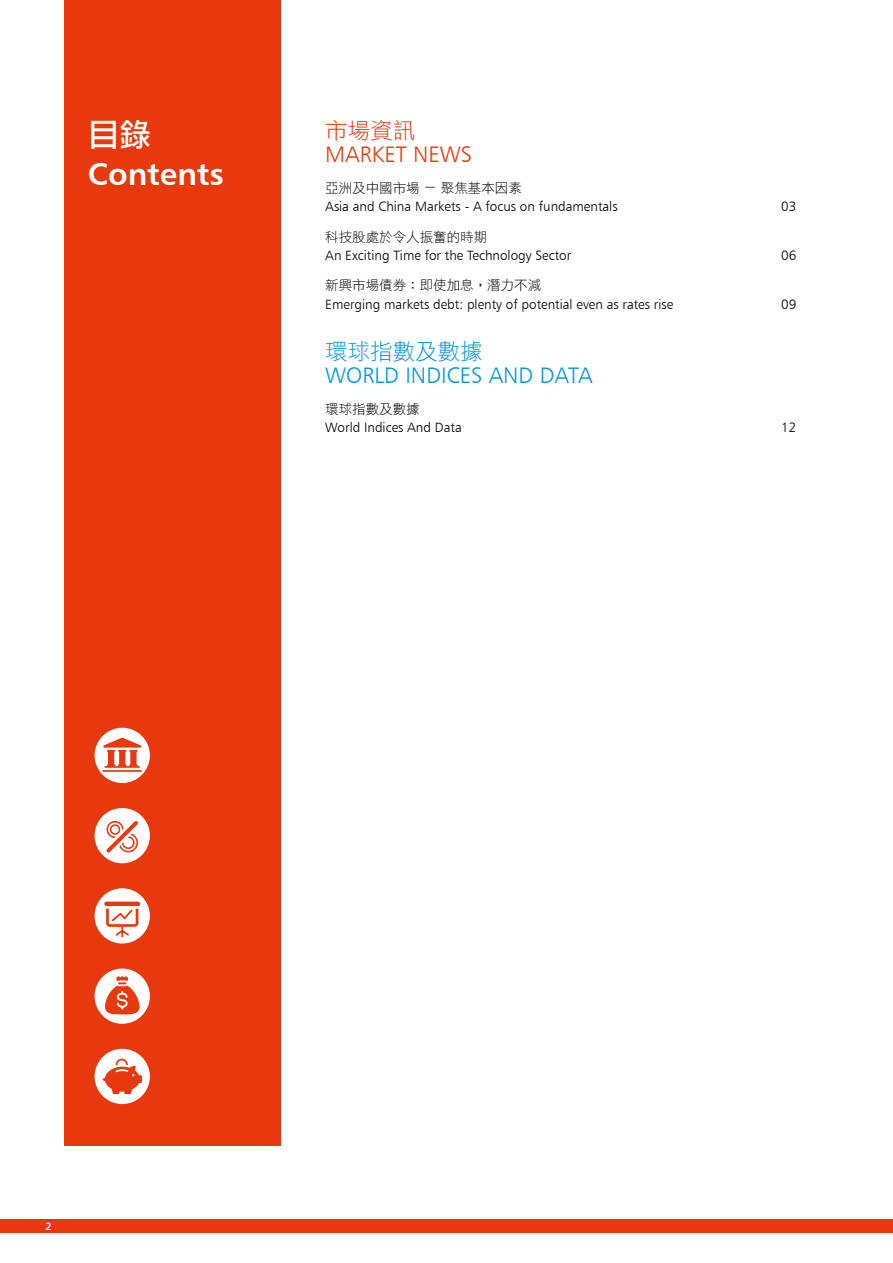
<style>
.page{position:relative;width:893px;height:1263px;background:#fff}
.page>*{position:absolute;margin:0;border:0;box-sizing:border-box;transform-origin:0 0}
.t1{font:31.5px "Humanist 777 BT Bold B";color:#fff}
.t2{font:31.5px "DF Li Hei Md HK BF";color:#fff}
.t3{font:22.5px "Humanist 777 BT Light B";color:#0097e0}
.t4{font:22.5px "Humanist 777 BT Light B";color:#e8380d}
.t5{font:22.5px "DF Li Hei Lt HK BF";color:#0097e0}
.t6{font:22.5px "DF Li Hei Lt HK BF";color:#e8380d}
.t7{font:13.5px "Humanist 777 BT Light B";color:#000}
.t8{font:13.5px "DF Li Hei Lt HK BF";color:#000}
.t9{font:10.5px "Humanist 777 BT Bold B";color:#fff}
</style>
<div class="page">
<hr style="left:892px;top:43px;width:1px;height:51px;background:#e8380d">
<div style="left:0;top:1219px;width:893px;height:14px;background:#e8380d"></div>
<div style="left:64px;top:0;width:217px;height:1146px;background:#e8380d"></div>
<div style="left:95px;top:728px;width:55px;height:55px;background:#fff;border-radius:50%"></div>
<div style="left:95px;top:808px;width:55px;height:55px;background:#fff;border-radius:50%"></div>
<div style="left:95px;top:888px;width:55px;height:55px;background:#fff;border-radius:50%"></div>
<div style="left:95px;top:968px;width:55px;height:56px;background:#fff;border-radius:50%"></div>
<div style="left:95px;top:1049px;width:55px;height:55px;background:#fff;border-radius:50%"></div>
<hr style="left:102px;top:770px;width:40px;height:2px;background:#e8380d">
<svg style="left:103px;top:738px;width:38px;height:30px"></svg>
<svg style="left:106px;top:821px;width:32px;height:31px"></svg>
<hr style="left:104px;top:902px;width:36px;height:4px;background:#e8380d;border-radius:2px">
<svg style="left:106px;top:909px;width:32px;height:28px"></svg>
<svg style="left:105px;top:976px;width:35px;height:38px"></svg>
<svg style="left:103px;top:1059px;width:39px;height:35px"></svg>
<h1 class="t2" style="left:88px;top:119px;width:65px">目錄</h1>
<h1 class="t1" style="left:88px;top:154px;width:138px">Contents</h1>
<h2 class="t6" style="left:325px;top:119px;width:91px">市場資訊</h2>
<h2 class="t4" style="left:325px;top:140px;width:148px">MARKET NEWS</h2>
<p class="t8" style="left:325px;top:181px;width:198px">亞洲及中國市場－聚焦基本因素</p>
<p class="t7" style="left:325px;top:198px;width:294px">Asia and China Markets - A focus on fundamentals</p>
<p class="t7" style="left:781px;top:198px;width:17px">03</p>
<p class="t8" style="left:325px;top:230px;width:163px">科技股處於令人振奮的時期</p>
<p class="t7" style="left:325px;top:247px;width:247px">An Exciting Time for the Technology Sector</p>
<p class="t7" style="left:781px;top:247px;width:17px">06</p>
<p class="t8" style="left:325px;top:279px;width:217px">新興市場債券：即使加息，潛力不減</p>
<p class="t7" style="left:325px;top:296px;width:349px">Emerging markets debt: plenty of potential even as rates rise</p>
<p class="t7" style="left:781px;top:296px;width:17px">09</p>
<h2 class="t5" style="left:325px;top:340px;width:159px">環球指數及數據</h2>
<h2 class="t3" style="left:325px;top:361px;width:269px">WORLD INDICES AND DATA</h2>
<p class="t8" style="left:325px;top:402px;width:96px">環球指數及數據</p>
<p class="t7" style="left:325px;top:419px;width:138px">World Indices And Data</p>
<p class="t7" style="left:781px;top:419px;width:17px">12</p>
<p class="t9" style="left:46px;top:1220px;width:8px">2</p>
</div>
